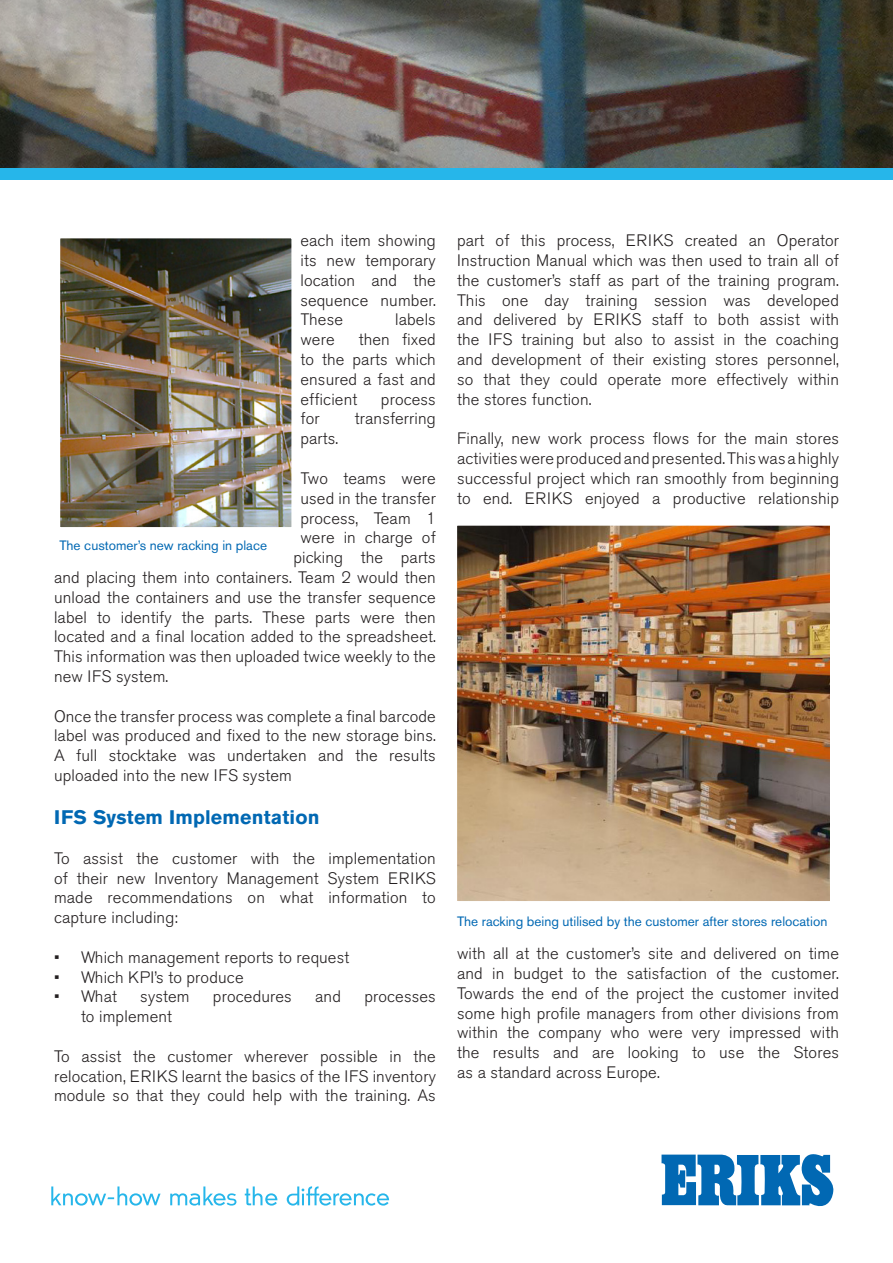
<style>
.page{position:relative;width:893px;height:1263px;background:#fff}
.page>*{position:absolute;margin:0;border:0;box-sizing:border-box;transform-origin:0 0}
.t1{font:700 19.5px "Akzidenz Grotesk BE";letter-spacing:.01em;color:#0168b3}
.t2{font:300 16.5px/19.8px "Akzidenz Grotesk BE";letter-spacing:.01em;color:#231f20;text-align:justify}
.t3{font:13.5px "Akzidenz Grotesk BE";color:#0168b3}
</style>
<div class="page">
<div style="left:0;top:167px;width:893px;height:13px;background:#26b6ea"></div>
<svg style="left:661px;top:1154px;width:173px;height:52px"></svg>
<svg style="left:51px;top:1186px;width:110px;height:19px"></svg>
<svg style="left:170px;top:1186px;width:66px;height:19px"></svg>
<svg style="left:245px;top:1186px;width:32px;height:19px"></svg>
<svg style="left:287px;top:1186px;width:102px;height:19px"></svg>
<img style="left:0;top:0;width:893px;height:168px">
<img style="left:458px;top:527px;width:371px;height:373px">
<div style="left:448px;top:517px;width:391px;height:393px;border:9px solid #fff"></div>
<img style="left:61px;top:239px;width:229px;height:287px">
<div style="left:51px;top:229px;width:249px;height:307px;border:9px solid #fff"></div>
<p class="t2" style="left:300px;top:231px;width:137px">each item showing its new temporary location and the sequence number.<br>These</p>
<p class="t2" style="left:395px;top:310px;width:42px">labels</p>
<p class="t2" style="left:300px;top:330px;width:137px;text-indent:58px">then fixed to the parts which ensured a fast and efficient</p>
<p class="t2" style="left:300px;top:330px;width:36px">were</p>
<p class="t2" style="left:381px;top:389px;width:56px">process</p>
<p class="t2" style="left:300px;top:409px;width:21px">for</p>
<p class="t2" style="left:355px;top:409px;width:82px">transferring</p>
<p class="t2" style="left:300px;top:429px;width:39px">parts.</p>
<p class="t2" style="left:300px;top:469px;width:137px">Two teams were</p>
<p class="t2" style="left:300px;top:488px;width:137px">used in the transfer</p>
<p class="t2" style="left:300px;top:508px;width:137px">process, Team 1</p>
<p class="t2" style="left:300px;top:528px;width:137px">were in charge of</p>
<p class="t2" style="left:293px;top:548px;width:144px">picking the parts</p>
<p class="t2" style="left:54px;top:568px;width:383px">and placing them into containers. Team 2 would then</p>
<p class="t2" style="left:54px;top:587px;width:383px">unload the containers and use the transfer sequence</p>
<p class="t2" style="left:54px;top:607px;width:383px">label to identify the parts. These parts were then</p>
<p class="t2" style="left:54px;top:627px;width:383px">located and a final location added to the spreadsheet.</p>
<p class="t2" style="left:54px;top:647px;width:383px">This information was then uploaded twice weekly to the</p>
<p class="t2" style="left:54px;top:667px;width:116px">new IFS system.</p>
<p class="t2" style="left:54px;top:706px;width:383px">Once the transfer process was complete a final barcode label was produced and fixed to the new storage bins.<br>A full stocktake was undertaken and the results uploaded into the new IFS system</p>
<p class="t1" style="left:54px;top:806px;width:267px">IFS System Implementation</p>
<p class="t2" style="left:54px;top:848px;width:383px">To assist the customer with the implementation of their new Inventory Management System ERIKS made recommendations on what information to capture including:</p>
<p class="t2" style="left:54px;top:947px;width:297px">• Which management reports to request</p>
<p class="t2" style="left:54px;top:967px;width:191px">• Which KPI’s to produce</p>
<p class="t2" style="left:54px;top:987px;width:64px">• What</p>
<p class="t2" style="left:140px;top:987px;width:51px">system</p>
<p class="t2" style="left:213px;top:987px;width:80px">procedures</p>
<p class="t2" style="left:315px;top:987px;width:27px">and</p>
<p class="t2" style="left:364px;top:987px;width:73px">processes</p>
<p class="t2" style="left:81px;top:1007px;width:92px">to implement</p>
<p class="t2" style="left:54px;top:1046px;width:383px">To assist the customer wherever possible in the relocation, ERIKS learnt the basics of the IFS inventory module so that they could help with the training. As</p>
<p class="t3" style="left:60px;top:537px;width:209px">The customer’s new racking in place</p>
<p class="t2" style="left:457px;top:231px;width:383px">part of this process, ERIKS created an Operator Instruction Manual which was then used to train all of the customer’s staff as part of the training program.<br>This one day training session was developed and delivered by ERIKS staff to both assist with the IFS training but also to assist in the coaching and development of their existing stores personnel, so that they could operate more effectively within the stores function.</p>
<p class="t2" style="left:457px;top:429px;width:383px">Finally, new work process flows for the main stores activities were produced and presented. This was a highly successful project which ran smoothly from beginning to end. ERIKS enjoyed a productive relationship</p>
<p class="t3" style="left:457px;top:913px;width:372px">The racking being utilised by the customer after stores relocation</p>
<p class="t2" style="left:457px;top:944px;width:383px">with all at the customer’s site and delivered on time and in budget to the satisfaction of the customer.<br>Towards the end of the project the customer invited some high profile managers from other divisions from within the company who were very impressed with the results and are looking to use the Stores as a standard across Europe.</p>
</div>
